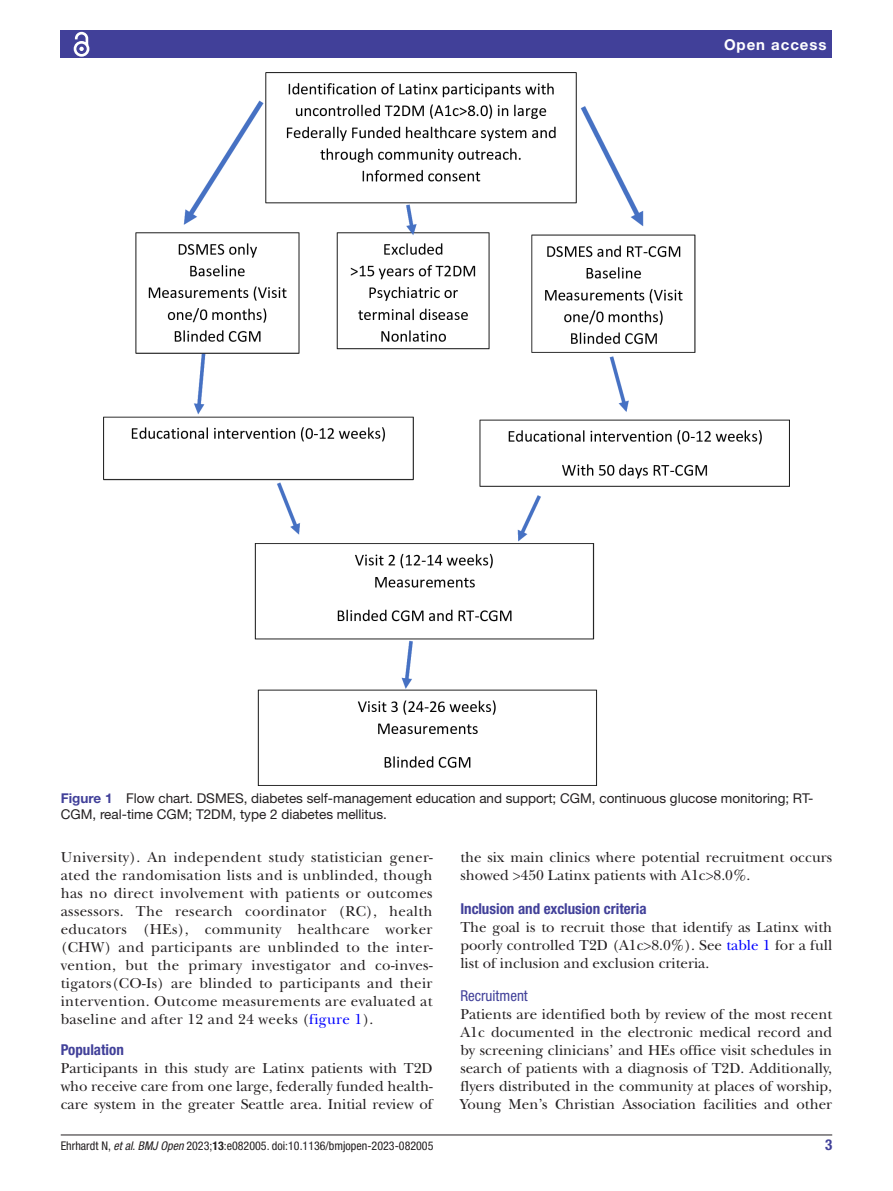
<style>
.page{position:relative;width:893px;height:1191px;background:#fff}
.page>*{position:absolute;margin:0;border:0;box-sizing:border-box;transform-origin:0 0}
.t1{font:15px/18px "New Baskerville";color:#231f20;text-align:justify}
.t2{font:700 condensed 15px "Helvetica Neue LT Std";color:#414099}
.t3{font:condensed 15px "Helvetica Neue LT Std";color:#414099}
.t4{font:700 15px "Helvetica Neue LT Std";letter-spacing:.065em;color:#fff}
.t5{font:13.5px/16.2px "Helvetica Neue LT Std";color:#231f20}
.t6{font:condensed 12px "Helvetica Neue LT Std";color:#231f20}
.s1{font-weight:700;color:#414099}
.s2{color:#00f}
.s3{font-style:italic}
.s4{font-weight:700}
</style>
<div class="page">
<hr style="left:61px;top:1134px;width:771px;height:1px;background:#231f20">
<div style="left:61px;top:31px;width:771px;height:27px;background:#414099"></div>
<svg style="left:73px;top:31px;width:17px;height:26px"></svg>
<img style="left:104px;top:73px;width:685px;height:712px">
<p class="t4" style="left:724px;top:35px;width:104px">Open access</p>
<p class="t5" style="left:61px;top:789px;width:754px"><span class="s1">Figure 1</span> Flow chart. DSMES, diabetes self-management education and support; CGM, continuous glucose monitoring; RT-<br>CGM, real-time CGM; T2DM, type 2 diabetes mellitus.</p>
<p class="t1" style="left:61px;top:848px;width:373px">University). An independent study statistician gener&shy;ated the randomisation lists and is unblinded, though has no direct involvement with patients or outcomes assessors. The research coordinator (RC), health educators (HEs), community healthcare worker (CHW) and participants are unblinded to the inter&shy;vention, but the primary investigator and co-inves&shy;tigators(CO-Is) are blinded to participants and their intervention. Outcome measurements are evaluated at baseline and after 12 and 24 weeks (<span class="s2">figure 1</span>).</p>
<p class="t2" style="left:61px;top:1041px;width:65px">Population</p>
<p class="t1" style="left:61px;top:1059px;width:373px">Participants in this study are Latinx patients with T2D who receive care from one large, federally funded health&shy;care system in the greater Seattle area. Initial review of</p>
<p class="t1" style="left:460px;top:848px;width:373px">the six main clinics where potential recruitment occurs showed &gt;450 Latinx patients with A1c&gt;8.0%.</p>
<p class="t2" style="left:460px;top:899px;width:188px">Inclusion and exclusion criteria</p>
<p class="t1" style="left:460px;top:917px;width:373px">The goal is to recruit those that identify as Latinx with poorly controlled T2D (A1c&gt;8.0%). See <span class="s2">table 1</span> for a full list of inclusion and exclusion criteria.</p>
<p class="t3" style="left:460px;top:987px;width:69px">Recruitment</p>
<p class="t1" style="left:460px;top:1005px;width:373px">Patients are identified both by review of the most recent A1c documented in the electronic medical record and by screening clinicians’ and HEs office visit schedules in search of patients with a diagnosis of T2D. Additionally, flyers distributed in the community at places of worship, Young Men’s Christian Association facilities and other</p>
<p class="t6" style="left:61px;top:1138px;width:374px">Ehrhardt N, <span class="s3">et al</span>. <span class="s3">BMJ Open</span> 2023;<span class="s4">13</span>:e082005. doi:10.1136/bmjopen-2023-082005</p>
<p class="t2" style="left:825px;top:1135px;width:9px">3</p>
</div>
